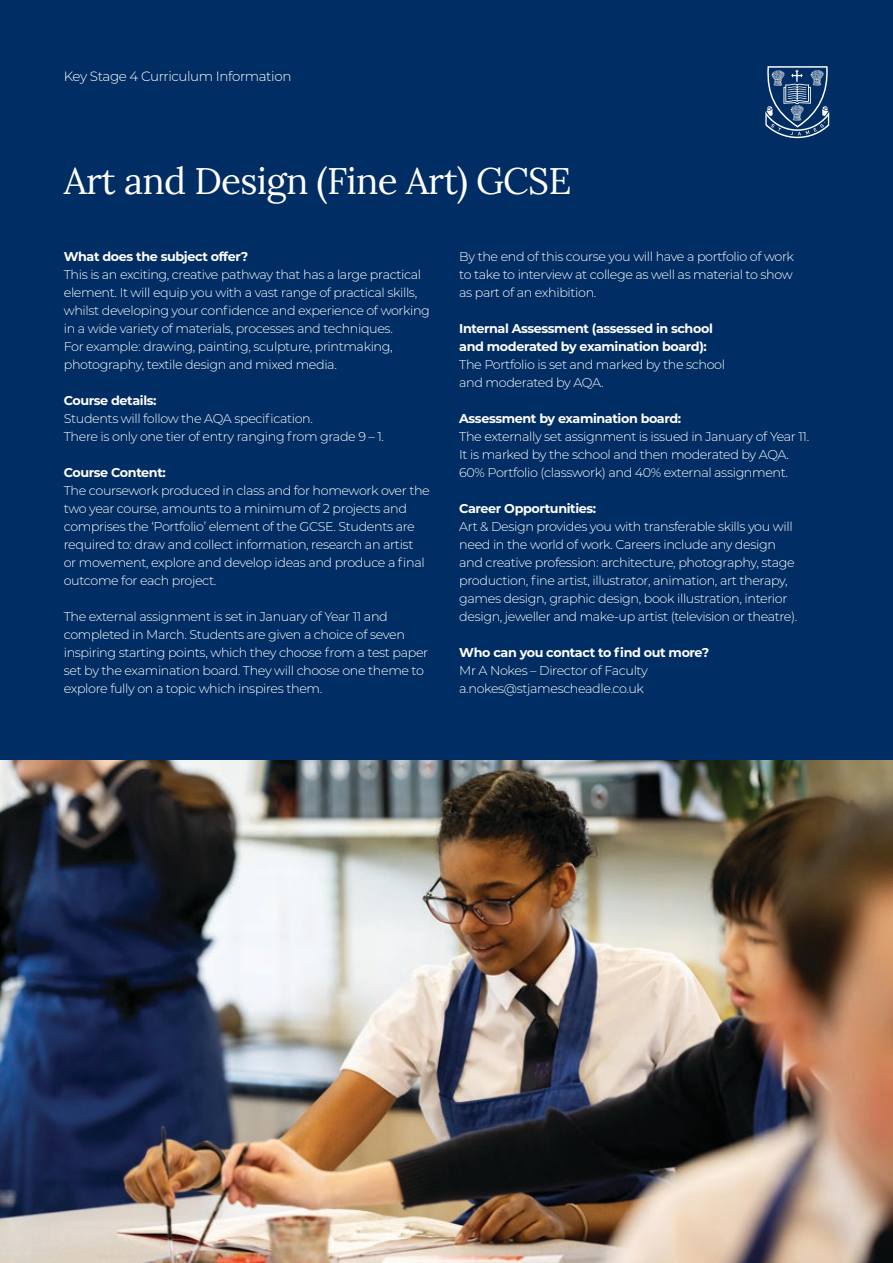
<style>
.page{position:relative;width:893px;height:1263px;background:#002d63}
.page>*{position:absolute;margin:0;border:0;box-sizing:border-box;transform-origin:0 0}
.t1{font:36.9px "Lora";letter-spacing:-.02em;color:#fff}
.t2{font:300 13.5px "Montserrat";letter-spacing:-.03em;color:#fff}
.t3{font:300 12.75px/18px "Montserrat";letter-spacing:-.03em;color:#fff}
.t4{font:700 12.75px/18px "Montserrat";letter-spacing:-.03em;color:#fff}
</style>
<div class="page">
<svg style="left:765px;top:66px;width:64px;height:72px"></svg>
<img style="left:0;top:760px;width:893px;height:503px">
<p class="t2" style="left:64px;top:67px;width:229px">Key Stage 4 Curriculum Information</p>
<p class="t1" style="left:64px;top:153px;width:509px">Art and Design (Fine Art) GCSE</p>
<p class="t4" style="left:64px;top:247px;width:186px">What does the subject offer?</p>
<p class="t3" style="left:64px;top:265px;width:368px">This is an exciting, creative pathway that has a large practical element. It will equip you with a vast range of practical skills, whilst developing your confidence and experience of working in a wide variety of materials, processes and techniques.</p>
<p class="t3" style="left:64px;top:337px;width:330px">For example: drawing, painting, sculpture, printmaking, photography, textile design and mixed media.</p>
<p class="t4" style="left:64px;top:391px;width:94px">Course details:</p>
<p class="t3" style="left:64px;top:409px;width:251px">Students will follow the AQA specification.</p>
<p class="t3" style="left:64px;top:427px;width:322px">There is only one tier of entry ranging from grade 9 – 1.</p>
<p class="t4" style="left:64px;top:463px;width:104px">Course Content:</p>
<p class="t3" style="left:64px;top:481px;width:368px">The coursework produced in class and for homework over the two year course, amounts to a minimum of 2 projects and comprises the ‘Portfolio’ element of the GCSE. Students are required to: draw and collect information, research an artist<br>or movement, explore and develop ideas and produce a final outcome for each project.</p>
<p class="t3" style="left:64px;top:607px;width:366px">The external assignment is set in January of Year 11 and completed in March. Students are given a choice of seven inspiring starting points, which they choose from a test paper set by the examination board. They will choose one theme to explore fully on a topic which inspires them.</p>
<p class="t3" style="left:459px;top:247px;width:336px;text-align:justify">By the end of this course you will have a portfolio of work to take to interview at college as well as material to show as part of an exhibition.</p>
<p class="t4" style="left:459px;top:319px;width:255px">Internal Assessment (assessed in school and moderated by examination board):</p>
<p class="t3" style="left:459px;top:355px;width:267px">The Portfolio is set and marked by the school and moderated by AQA.</p>
<p class="t4" style="left:459px;top:409px;width:223px">Assessment by examination board:</p>
<p class="t3" style="left:459px;top:427px;width:351px">The externally set assignment is issued in January of Year 11.<br>It is marked by the school and then moderated by AQA.<br>60% Portfolio (classwork) and 40% external assignment.</p>
<p class="t4" style="left:459px;top:499px;width:138px">Career Opportunities:</p>
<p class="t3" style="left:459px;top:517px;width:340px">Art &amp; Design provides you with transferable skills you will need in the world of work. Careers include any design and creative profession: architecture, photography, stage production, fine artist, illustrator, animation, art therapy, games design, graphic design, book illustration, interior design, jeweller and make-up artist (television or theatre).</p>
<p class="t4" style="left:459px;top:643px;width:251px">Who can you contact to find out more?</p>
<p class="t3" style="left:459px;top:661px;width:190px">Mr A Nokes – Director of Faculty</p>
<p class="t3" style="left:459px;top:679px;width:186px">a.nokes@stjamescheadle.co.uk</p>
</div>
